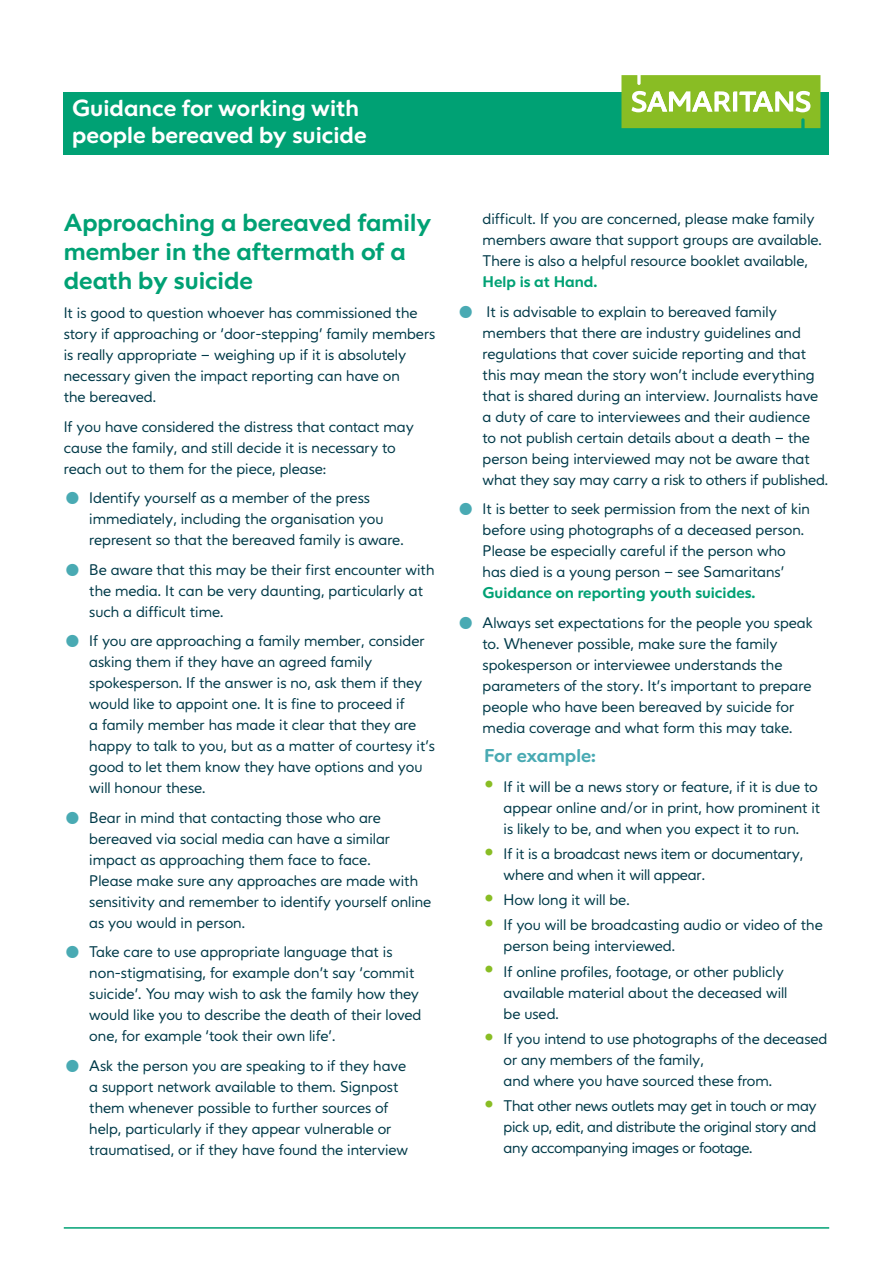
<style>
.page{position:relative;width:893px;height:1263px;background:#fff}
.page>*{position:absolute;margin:0;border:0;box-sizing:border-box;transform-origin:0 0}
.t1{font:700 24px/28.8px "Varah";color:#00a174}
.t2{font:700 22.5px/27px "Varah";color:#fff}
.t3{font:700 18px "Varah";color:#49aab3}
.t4{font:15px/21px "Varah";color:#003a49}
.t5{font:700 15px "Varah";color:#00a174}
.s1{font-weight:700;font-size:45px;color:#49aab3}
.s2{font-weight:700;font-size:25.5px;color:#89bd24}
</style>
<div class="page">
<div style="left:64px;top:92px;width:765px;height:63px;background:#00a174"></div>
<hr style="left:64px;top:1227px;width:765px;height:2px;background:#00a174">
<svg style="left:621px;top:75px;width:199px;height:53px;background:#9dc84c"></svg>
<h2 class="t2" style="left:72px;top:95px;width:296px">Guidance for working with people bereaved by suicide</h2>
<h1 class="t1" style="left:64px;top:208px;width:369px">Approaching a bereaved family member in the aftermath of a death by suicide</h1>
<p class="t4" style="left:64px;top:303px;width:373px">It is good to question whoever has commissioned the story if approaching or ‘door-stepping’ family members is really appropriate – weighing up if it is absolutely necessary given the impact reporting can have on<br>the bereaved.</p>
<p class="t4" style="left:64px;top:416px;width:352px">If you have considered the distress that contact may cause the family, and still decide it is necessary to reach out to them for the piece, please:</p>
<p class="t4" style="left:89px;top:488px;width:316px;text-indent:-26px"><span class="s1">•</span> Identify yourself as a member of the press immediately, including the organisation you represent so that the bereaved family is aware.</p>
<p class="t4" style="left:89px;top:559px;width:347px;text-indent:-26px"><span class="s1">•</span> Be aware that this may be their first encounter with the media. It can be very daunting, particularly at such a difficult time.</p>
<p class="t4" style="left:89px;top:631px;width:347px;text-indent:-26px"><span class="s1">•</span> If you are approaching a family member, consider asking them if they have an agreed family spokesperson. If the answer is no, ask them if they would like to appoint one. It is fine to proceed if<br>a family member has made it clear that they are happy to talk to you, but as a matter of courtesy it’s good to let them know they have options and you will honour these.</p>
<p class="t4" style="left:89px;top:807px;width:343px;text-indent:-26px"><span class="s1">•</span> Bear in mind that contacting those who are bereaved via social media can have a similar impact as approaching them face to face.<br>Please make sure any approaches are made with sensitivity and remember to identify yourself online as you would in person.</p>
<p class="t4" style="left:89px;top:942px;width:334px;text-indent:-26px"><span class="s1">•</span> Take care to use appropriate language that is non-stigmatising, for example don’t say ‘commit suicide’. You may wish to ask the family how they would like you to describe the death of their loved one, for example ‘took their own life’.</p>
<p class="t4" style="left:89px;top:1055px;width:320px;text-indent:-26px"><span class="s1">•</span> Ask the person you are speaking to if they have a support network available to them. Signpost them whenever possible to further sources of help, particularly if they appear vulnerable or traumatised, or if they have found the interview</p>
<p class="t4" style="left:483px;top:209px;width:341px">difficult. If you are concerned, please make family members aware that support groups are available.<br>There is also a helpful resource booklet available,</p>
<p class="t5" style="left:483px;top:272px;width:117px">Help is at Hand.</p>
<p class="t4" style="left:483px;top:301px;width:347px;text-indent:-26px"><span class="s1">•</span> It is advisable to explain to bereaved family members that there are industry guidelines and regulations that cover suicide reporting and that this may mean the story won’t include everything that is shared during an interview. Journalists have a duty of care to interviewees and their audience<br>to not publish certain details about a death – the person being interviewed may not be aware that what they say may carry a risk to others if published.</p>
<p class="t4" style="left:483px;top:499px;width:329px;text-indent:-26px"><span class="s1">•</span> It is better to seek permission from the next of kin before using photographs of a deceased person.<br>Please be especially careful if the person who has died is a young person – see Samaritans’</p>
<p class="t5" style="left:483px;top:583px;width:275px">Guidance on reporting youth suicides.</p>
<p class="t4" style="left:483px;top:612px;width:332px;text-indent:-26px"><span class="s1">•</span> Always set expectations for the people you speak to. Whenever possible, make sure the family spokesperson or interviewee understands the parameters of the story. It’s important to prepare people who have been bereaved by suicide for media coverage and what form this may take.</p>
<p class="t3" style="left:484px;top:745px;width:114px">For example:</p>
<p class="t4" style="left:504px;top:776px;width:318px;text-indent:-20px"><span class="s2">•</span> If it will be a news story or feature, if it is due to appear online and/or in print, how prominent it is likely to be, and when you expect it to run.</p>
<p class="t4" style="left:504px;top:844px;width:301px;text-indent:-20px"><span class="s2">•</span> If it is a broadcast news item or documentary, where and when it will appear.</p>
<p class="t4" style="left:484px;top:890px;width:147px"><span class="s2">•</span> How long it will be.</p>
<p class="t4" style="left:504px;top:915px;width:321px;text-indent:-20px"><span class="s2">•</span> If you will be broadcasting audio or video of the person being interviewed.</p>
<p class="t4" style="left:504px;top:961px;width:285px;text-indent:-20px"><span class="s2">•</span> If online profiles, footage, or other publicly available material about the deceased will be used.</p>
<p class="t4" style="left:504px;top:1029px;width:325px;text-indent:-20px"><span class="s2">•</span> If you intend to use photographs of the deceased or any members of the family,<br>and where you have sourced these from.</p>
<p class="t4" style="left:504px;top:1096px;width:315px;text-align:justify;text-indent:-20px"><span class="s2">•</span> That other news outlets may get in touch or may pick up, edit, and distribute the original story and any accompanying images or footage.</p>
</div>
